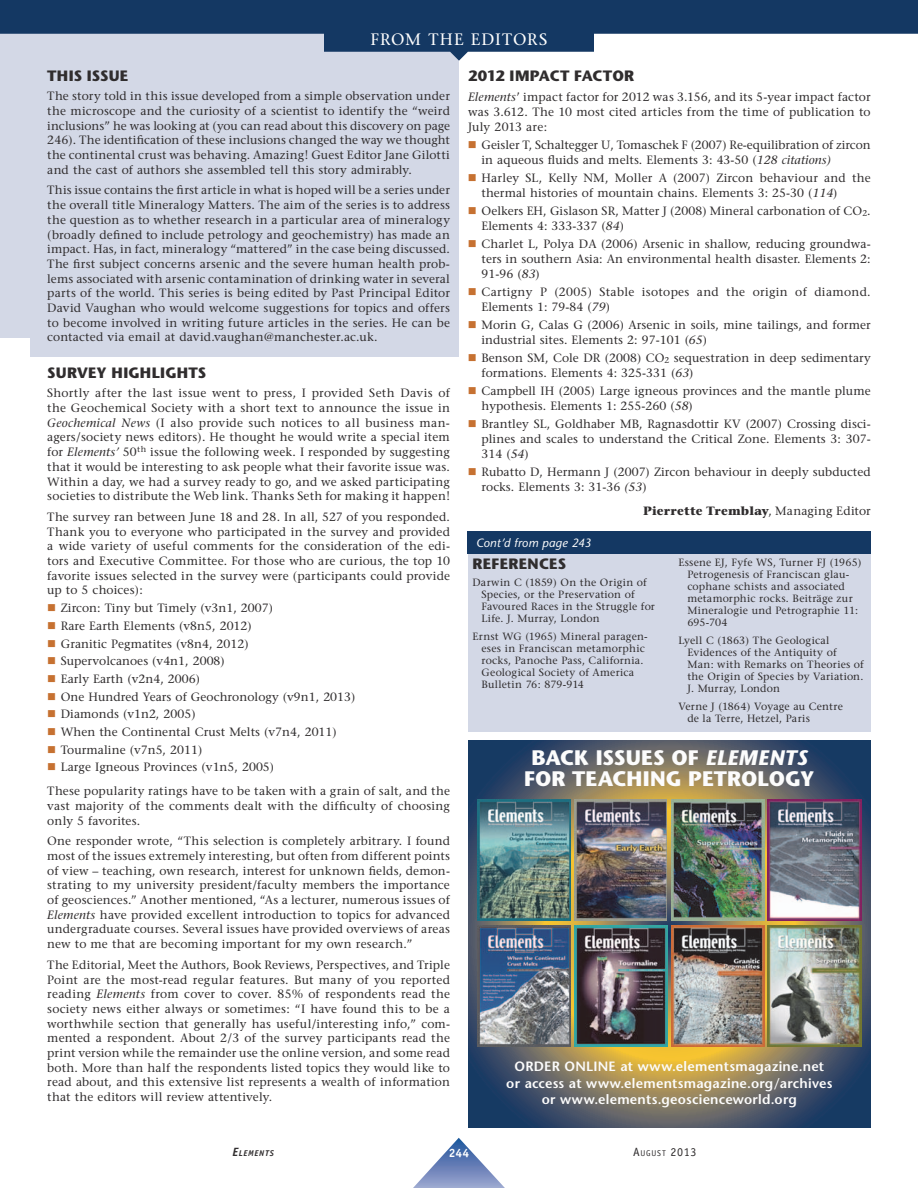
<style>
.page{position:relative;width:918px;height:1188px;background:#fff}
.page>*{position:absolute;margin:0;border:0;box-sizing:border-box;transform-origin:0 0}
.t1{font:700 21px/21px "Stone Sans";color:#fcfcfc;text-align:center}
.t2{font:16.5px "Stone Serif";letter-spacing:.07em;color:#fff}
.t3{font:700 15px "Stone Sans";letter-spacing:.015em;color:#302d2e}
.t4{font:700 15px "Stone Sans";letter-spacing:-.005em;color:#302d2e}
.t5{font:600 13.5px/16.5px "Stone Sans";letter-spacing:.02em;color:#fcfcfc;text-align:center}
.t6{font:12px/14.7px "Stone Serif";letter-spacing:.005em;color:#302d2e;text-align:justify}
.t7{font:12px/15px "Stone Serif";letter-spacing:.025em;color:#302d2e}
.t8{font:700 12px "Stone Serif";letter-spacing:.015em;color:#302d2e}
.t9{font:italic 12px "Stone Sans";letter-spacing:.015em;color:#fcfcfc}
.t10{font:12px "Officina Sans";color:#302d2e}
.t11{font:700 12px "Officina Sans";color:#fff}
.t12{font:10.5px/12px "Stone Serif";letter-spacing:.02em;color:#302d2e}
.t13{font:10.5px/12px "Stone Serif";letter-spacing:.02em;color:#2e2b2c}
.t14{font:italic 700 8.4px "Officina Sans";letter-spacing:.08em;color:#302d2e}
.s1{font-style:italic}
.s2{font-weight:400}
.s3{font-size:12px}
.s4{font-size:8.4px}
</style>
<div class="page">
<div style="left:0;top:22px;width:459px;height:335px;background:#d3d8e6"></div>
<div style="left:0;top:339px;width:29px;height:28px;background:#fff"></div>
<svg style="left:468px;top:741px;width:403px;height:386px;background:#666760"></svg>
<img style="left:478px;top:800px;width:93px;height:121px">
<img style="left:574px;top:800px;width:93px;height:121px">
<img style="left:671px;top:800px;width:93px;height:121px">
<img style="left:768px;top:800px;width:93px;height:121px">
<img style="left:478px;top:926px;width:93px;height:121px">
<img style="left:574px;top:926px;width:93px;height:121px">
<img style="left:671px;top:926px;width:93px;height:121px">
<img style="left:768px;top:926px;width:93px;height:121px">
<div style="left:468px;top:554px;width:403px;height:178px;background:#d3d8e6"></div>
<div style="left:467px;top:531px;width:404px;height:23px;background:#143863"></div>
<svg style="left:413px;top:1138px;width:92px;height:50px"></svg>
<svg style="left:0;top:0;width:918px;height:61px;fill:#143863"></svg>
<h2 class="t2" style="left:370px;top:32px;width:178px">FROM THE EDITORS</h2>
<p class="t3" style="left:47px;top:70px;width:83px">THIS ISSUE</p>
<p class="t6" style="left:47px;top:90px;width:404px">The story told in this issue developed from a simple observation under the microscope and the curiosity of a scientist to identify the “weird inclusions” he was looking at (you can read about this discovery on page 246). The identification of these inclusions changed the way we thought the continental crust was behaving. Amazing! Guest Editor Jane Gilotti and the cast of authors she assembled tell this story admirably.</p>
<p class="t6" style="left:47px;top:184px;width:404px">This issue contains the first article in what is hoped will be a series under the overall title Mineralogy Matters. The aim of the series is to address the question as to whether research in a particular area of mineralogy (broadly defined to include petrology and geochemistry) has made an impact. Has, in fact, mineralogy “mattered” in the case being discussed.<br>The first subject concerns arsenic and the severe human health prob&shy;lems associated with arsenic contamination of drinking water in several parts of the world. This series is being edited by Past Principal Editor David Vaughan who would welcome suggestions for topics and offers to become involved in writing future articles in the series. He can be contacted via email at david.vaughan@manchester.ac.uk.</p>
<p class="t3" style="left:47px;top:367px;width:161px">SURVEY HIGHLIGHTS</p>
<p class="t6" style="left:47px;top:387px;width:404px">Shortly after the last issue went to press, I provided Seth Davis of the Geochemical Society with a short text to announce the issue in <span class="s1">Geochemical News</span> (I also provide such notices to all business man&shy;agers/society news editors). He thought he would write a special item for <span class="s1">Elements’</span> 50<sup>th</sup> issue the following week. I responded by suggesting that it would be interesting to ask people what their favorite issue was.<br>Within a day, we had a survey ready to go, and we asked participating societies to distribute the Web link. Thanks Seth for making it happen!</p>
<p class="t6" style="left:47px;top:511px;width:404px">The survey ran between June 18 and 28. In all, 527 of you responded.<br>Thank you to everyone who participated in the survey and provided a wide variety of useful comments for the consideration of the edi&shy;tors and Executive Committee. For those who are curious, the top 10 favorite issues selected in the survey were (participants could provide up to 5 choices):</p>
<p class="t6" style="left:61px;top:600px;width:296px;line-height:17.7px;text-align:left">Zircon: Tiny but Timely (v3n1, 2007)<br>Rare Earth Elements (v8n5, 2012)<br>Granitic Pegmatites (v8n4, 2012)<br>Supervolcanoes (v4n1, 2008)<br>Early Earth (v2n4, 2006)<br>One Hundred Years of Geochronology (v9n1, 2013)<br>Diamonds (v1n2, 2005)<br>When the Continental Crust Melts (v7n4, 2011)<br>Tourmaline (v7n5, 2011)<br>Large Igneous Provinces (v1n5, 2005)</p>
<p class="t6" style="left:47px;top:785px;width:404px">These popularity ratings have to be taken with a grain of salt, and the vast majority of the comments dealt with the difficulty of choosing only 5 favorites.</p>
<p class="t6" style="left:47px;top:835px;width:404px">One responder wrote, “This selection is completely arbitrary. I found most of the issues extremely interesting, but often from different points of view – teaching, own research, interest for unknown fields, demon&shy;strating to my university president/faculty members the importance of geosciences.” Another mentioned, “As a lecturer, numerous issues of <span class="s1">Elements</span> have provided excellent introduction to topics for advanced undergraduate courses. Several issues have provided overviews of areas new to me that are becoming important for my own research.”</p>
<p class="t6" style="left:47px;top:959px;width:404px">The Editorial, Meet the Authors, Book Reviews, Perspectives, and Triple Point are the most-read regular features. But many of you reported reading <span class="s1">Elements</span> from cover to cover. 85% of respondents read the society news either always or sometimes: “I have found this to be a worthwhile section that generally has useful/interesting info,” com&shy;mented a respondent. About 2/3 of the survey participants read the print version while the remainder use the online version, and some read both. More than half the respondents listed topics they would like to read about, and this extensive list represents a wealth of information that the editors will review attentively.</p>
<p class="t4" style="left:468px;top:70px;width:168px">2012 IMPACT FACTOR</p>
<p class="t6" style="left:468px;top:90px;width:404px"><span class="s1">Elements</span>’ impact factor for 2012 was 3.156, and its 5-year impact factor was 3.612. The 10 most cited articles from the time of publication to July 2013 are:</p>
<p class="t6" style="left:482px;top:138px;width:391px">Geisler T, Schaltegger U, Tomaschek F (2007) Re-equilibration of zircon in aqueous fluids and melts. Elements 3: 43-50 (<span class="s1">128 citations)</span></p>
<p class="t6" style="left:482px;top:171px;width:391px">Harley SL, Kelly NM, Moller A (2007) Zircon behaviour and the thermal histories of mountain chains. Elements 3: 25-30 (<span class="s1">114</span>)</p>
<p class="t6" style="left:482px;top:204px;width:391px">Oelkers EH, Gislason SR, Matter J (2008) Mineral carbonation of CO<sub>2</sub>.<br>Elements 4: 333-337 (<span class="s1">84</span>)</p>
<p class="t6" style="left:482px;top:237px;width:391px">Charlet L, Polya DA (2006) Arsenic in shallow, reducing groundwa&shy;ters in southern Asia: An environmental health disaster. Elements 2:<br>91-96 (<span class="s1">83</span>)</p>
<p class="t7" style="left:482px;top:285px;width:391px">Cartigny P (2005) Stable isotopes and the origin of diamond.<br>Elements 1: 79-84 (<span class="s1">79</span>)</p>
<p class="t6" style="left:482px;top:318px;width:391px">Morin G, Calas G (2006) Arsenic in soils, mine tailings, and former industrial sites. Elements 2: 97-101 (<span class="s1">65</span>)</p>
<p class="t6" style="left:482px;top:351px;width:391px">Benson SM, Cole DR (2008) CO<sub>2</sub> sequestration in deep sedimentary formations. Elements 4: 325-331 (<span class="s1">63</span>)</p>
<p class="t6" style="left:482px;top:384px;width:391px">Campbell IH (2005) Large igneous provinces and the mantle plume hypothesis. Elements 1: 255-260 (<span class="s1">58</span>)</p>
<p class="t6" style="left:482px;top:417px;width:391px">Brantley SL, Goldhaber MB, Ragnasdottir KV (2007) Crossing disci&shy;plines and scales to understand the Critical Zone. Elements 3: 307- 314 (<span class="s1">54</span>)</p>
<p class="t6" style="left:482px;top:465px;width:391px">Rubatto D, Hermann J (2007) Zircon behaviour in deeply subducted rocks. Elements 3: 31-36 <span class="s1">(53</span>)</p>
<p class="t8" style="left:643px;top:506px;width:229px">Pierrette Tremblay<span class="s2">, Managing Editor</span></p>
<p class="t9" style="left:476px;top:538px;width:117px">Cont’d from page 243</p>
<p class="t3" style="left:472px;top:558px;width:95px">REFERENCES</p>
<p class="t13" style="left:481px;top:577px;width:175px;text-indent:-9px">Darwin C (1859) On the Origin of<br>Species, or the Preservation of<br>Favoured Races in the Struggle for<br>Life. J. Murray, London</p>
<p class="t12" style="left:481px;top:631px;width:168px;text-indent:-9px">Ernst WG (1965) Mineral paragen&shy;eses in Franciscan metamorphic rocks, Panoche Pass, California.<br>Geological Society of America<br>Bulletin 76: 879-914</p>
<p class="t12" style="left:687px;top:557px;width:176px;text-indent:-9px">Essene EJ, Fyfe WS, Turner FJ (1965)<br>Petrogenesis of Franciscan glau&shy;cophane schists and associated metamorphic rocks. Beiträge zur<br>Mineralogie und Petrographie 11:<br>695-704</p>
<p class="t13" style="left:687px;top:635px;width:178px;text-indent:-9px">Lyell C (1863) The Geological<br>Evidences of the Antiquity of<br>Man: with Remarks on Theories of the Origin of Species by Variation.<br>J. Murray, London</p>
<p class="t13" style="left:687px;top:701px;width:157px;text-indent:-9px">Verne J (1864) Voyage au Centre de la Terre, Hetzel, Paris</p>
<h1 class="t1" style="left:524px;top:750px;width:292px">BACK ISSUES OF <span class="s1">ELEMENTS<br></span>FOR TEACHING PETROLOGY</h1>
<p class="t5" style="left:506px;top:1060px;width:328px">ORDER ONLINE at www.elementsmagazine.net or access at www.elementsmagazine.org/archives or www.elements.geoscienceworld.org</p>
<p class="t14" style="left:232px;top:1150px;width:43px"><span class="s3">E</span>LEMENTS</p>
<p class="t11" style="left:449px;top:1149px;width:22px">244</p>
<p class="t10" style="left:633px;top:1147px;width:65px">A<span class="s4">UGUST</span> 2013</p>
</div>
